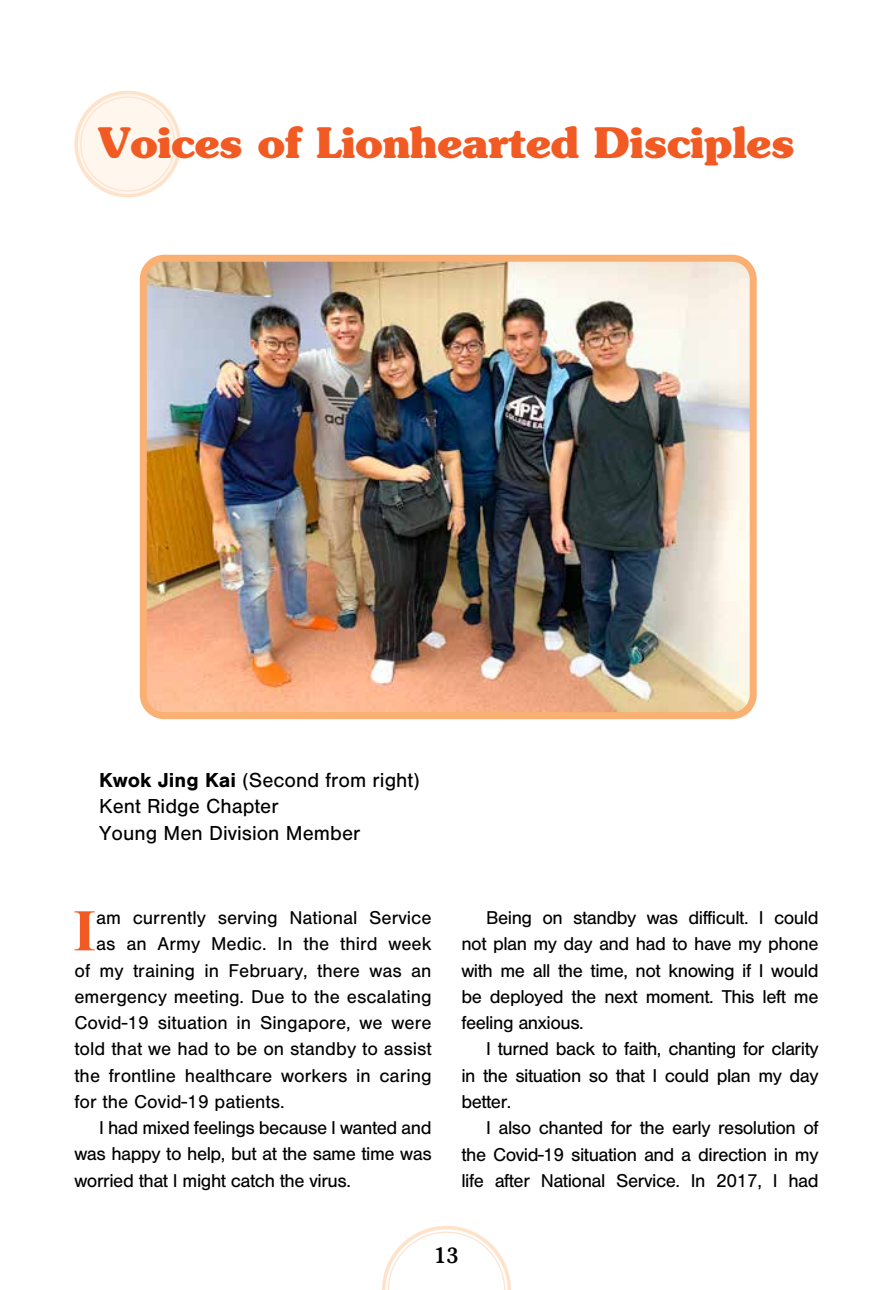
<style>
.page{position:relative;width:893px;height:1290px;background:#fff}
.page>*{position:absolute;margin:0;border:0;box-sizing:border-box;transform-origin:0 0}
.t1{font:700 58.98px "Times New Roman";color:#f15a22}
.t2{font:700 42px "Souvenir";color:#f15a22}
.t3{font:21px/26.2px "Nimbus San";color:#000}
.t4{font:500 21px "Souvenir";color:#000;scale:.9 1}
.t5{font:19.25px/26.2px "Nimbus San";color:#000;text-align:justify}
.t6{font:19.25px "Nimbus San";letter-spacing:-.025em;color:#000}
.s1{font-weight:700}
</style>
<div class="page">
<svg style="left:382px;top:1226px;width:129px;height:64px"></svg>
<div style="left:78px;top:94px;width:100px;height:100px;background:#fff6ed;border-radius:50%"></div>
<div style="left:74px;top:91px;width:107px;height:106px;border:4px solid #fee2c9;border-radius:50%"></div>
<img style="left:148px;top:263px;width:601px;height:448px">
<div style="left:140px;top:255px;width:617px;height:464px;border:7px solid #fab072;border-radius:21px"></div>
<h2 class="t2" style="left:98px;top:116px;width:697px">Voices of Lionhearted Disciples</h2>
<p class="t3" style="left:99px;top:767px;width:322px"><span class="s1">Kwok Jing Kai</span> (Second from right)<br>Kent Ridge Chapter<br>Young Men Division Member</p>
<h1 class="t1" style="left:73px;top:898px;width:24px">I</h1>
<p class="t5" style="left:96px;top:905px;width:337px">am currently serving National Service</p>
<p class="t5" style="left:96px;top:931px;width:337px">as an Army Medic. In the third week</p>
<p class="t5" style="left:74px;top:957px;width:359px">of my training in February, there was an</p>
<p class="t5" style="left:74px;top:983px;width:359px">emergency meeting. Due to the escalating</p>
<p class="t5" style="left:74px;top:1010px;width:359px">Covid-19 situation in Singapore, we were</p>
<p class="t5" style="left:74px;top:1036px;width:359px">told that we had to be on standby to assist</p>
<p class="t5" style="left:74px;top:1062px;width:359px">the frontline healthcare workers in caring</p>
<p class="t5" style="left:74px;top:1089px;width:212px">for the Covid-19 patients.</p>
<p class="t6" style="left:99px;top:1117px;width:334px">I had mixed feelings because I wanted and</p>
<p class="t6" style="left:74px;top:1143px;width:359px">was happy to help, but at the same time was</p>
<p class="t6" style="left:74px;top:1170px;width:278px">worried that I might catch the virus.</p>
<p class="t5" style="left:461px;top:905px;width:359px;text-indent:25px">Being on standby was difficult. I could not plan my day and had to have my phone with me all the time, not knowing if I would be deployed the next moment. This left me feeling anxious.</p>
<p class="t5" style="left:461px;top:1036px;width:359px;text-indent:25px">I turned back to faith, chanting for clarity in the situation so that I could plan my day better.</p>
<p class="t5" style="left:461px;top:1115px;width:359px;text-indent:25px">I also chanted for the early resolution of the Covid-19 situation and a direction in my life after National Service. In 2017, I had</p>
<p class="t4" style="left:434px;top:1243px;width:28px">13</p>
</div>
